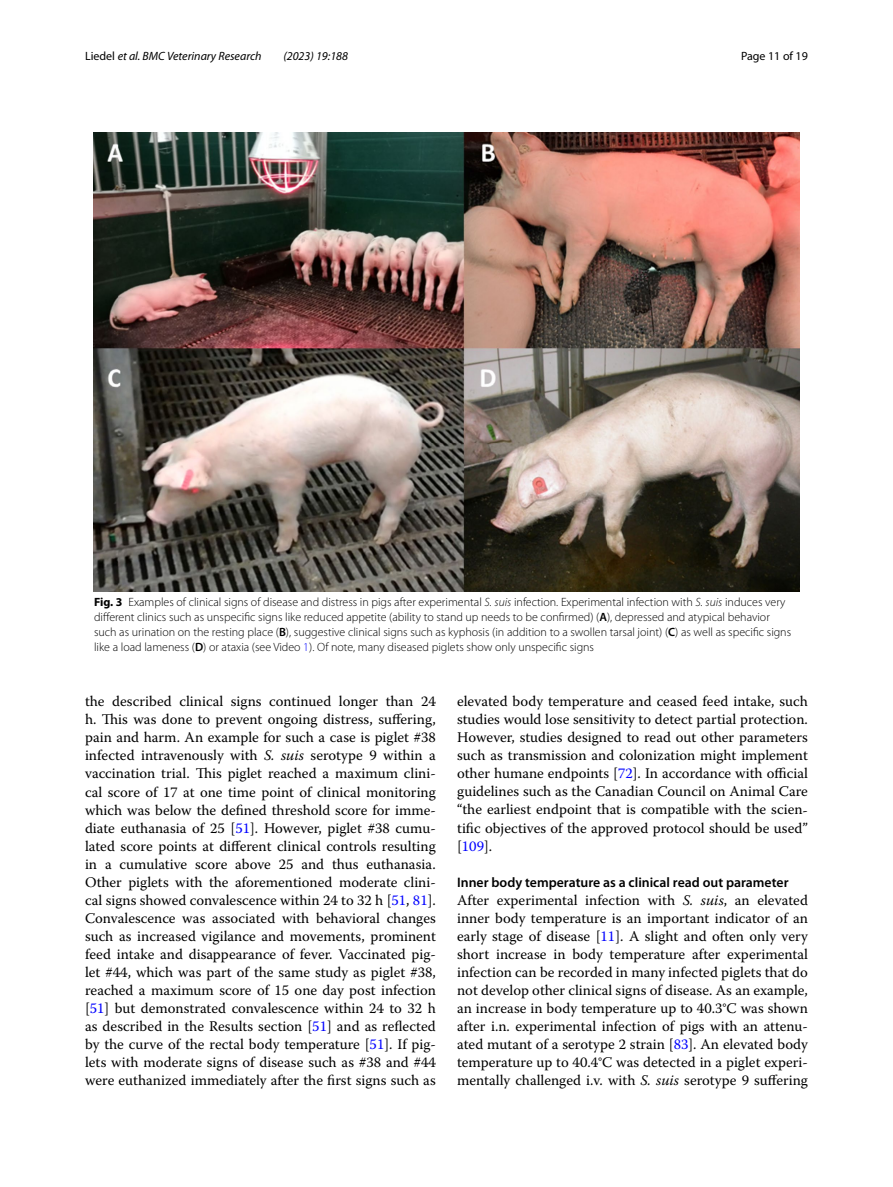
<style>
.page{position:relative;width:893px;height:1187px;background:#fff}
.page>*{position:absolute;margin:0;border:0;box-sizing:border-box;transform-origin:0 0}
.t1{font:14.7px/18px "Warnock Pro";color:#000;text-align:justify}
.t2{font:600 13.8px "Myriad Pro";color:#000}
.t3{font:300 12px/15px "Myriad Pro";color:#000}
.t4{font:italic 12px "Myriad Pro";color:#000}
.t5{font:12px "Myriad Pro";color:#000}
.s1{font-style:normal}
.s2{font-weight:700}
.s3{font-style:italic}
.s4{font-weight:600}
.s5{color:#00f}
</style>
<div class="page">
<img style="left:94px;top:133px;width:705px;height:458px">
<p class="t4" style="left:85px;top:48px;width:178px"><span class="s1">Liedel</span> et al. BMC Veterinary Research</p>
<p class="t4" style="left:283px;top:48px;width:66px">(2023) 19:188</p>
<p class="t5" style="left:741px;top:49px;width:68px">Page 11 of 19</p>
<p class="t3" style="left:94px;top:595px;width:699px"><span class="s2">Fig. 3</span> Examples of clinical signs of disease and distress in pigs after experimental <span class="s3">S. suis</span> infection. Experimental infection with <span class="s3">S. suis</span> induces very different clinics such as unspecific signs like reduced appetite (ability to stand up needs to be confirmed) (<span class="s4">A</span>), depressed and atypical behavior such as urination on the resting place (<span class="s4">B</span>), suggestive clinical signs such as kyphosis (in addition to a swollen tarsal joint) (<span class="s4">C</span>) as well as specific signs like a load lameness (<span class="s4">D</span>) or ataxia (see Video <span class="s5">1</span>). Of note, many diseased piglets show only unspecific signs</p>
<p class="t1" style="left:85px;top:692px;width:352px">the described clinical signs continued longer than 24 h. This was done to prevent ongoing distress, suffering, pain and harm. An example for such a case is piglet #38 infected intravenously with <span class="s3">S. suis</span> serotype 9 within a vaccination trial. This piglet reached a maximum clini&shy;cal score of 17 at one time point of clinical monitoring which was below the defined threshold score for imme&shy;diate euthanasia of 25 [<span class="s5">51</span>]. However, piglet #38 cumu&shy;lated score points at different clinical controls resulting in a cumulative score above 25 and thus euthanasia.<br>Other piglets with the aforementioned moderate clini&shy;cal signs showed convalescence within 24 to 32 h [<span class="s5">51</span>, <span class="s5">81</span>].<br>Convalescence was associated with behavioral changes such as increased vigilance and movements, prominent feed intake and disappearance of fever. Vaccinated pig&shy;let #44, which was part of the same study as piglet #38, reached a maximum score of 15 one day post infection [<span class="s5">51</span>] but demonstrated convalescence within 24 to 32 h as described in the Results section [<span class="s5">51</span>] and as reflected by the curve of the rectal body temperature [<span class="s5">51</span>]. If pig&shy;lets with moderate signs of disease such as #38 and #44 were euthanized immediately after the first signs such as</p>
<p class="t1" style="left:457px;top:692px;width:352px">elevated body temperature and ceased feed intake, such studies would lose sensitivity to detect partial protection.<br>However, studies designed to read out other parameters such as transmission and colonization might implement other humane endpoints [<span class="s5">72</span>]. In accordance with official guidelines such as the Canadian Council on Animal Care “the earliest endpoint that is compatible with the scien&shy;tific objectives of the approved protocol should be used” [<span class="s5">109</span>].</p>
<p class="t2" style="left:457px;top:873px;width:333px">Inner body temperature as a clinical read out parameter</p>
<p class="t1" style="left:457px;top:890px;width:352px">After experimental infection with <span class="s3">S. suis</span>, an elevated inner body temperature is an important indicator of an early stage of disease [<span class="s5">11</span>]. A slight and often only very short increase in body temperature after experimental infection can be recorded in many infected piglets that do not develop other clinical signs of disease. As an example, an increase in body temperature up to 40.3°C was shown after i.n. experimental infection of pigs with an attenu&shy;ated mutant of a serotype 2 strain [<span class="s5">83</span>]. An elevated body temperature up to 40.4°C was detected in a piglet experi&shy;mentally challenged i.v. with <span class="s3">S. suis</span> serotype 9 suffering</p>
</div>
